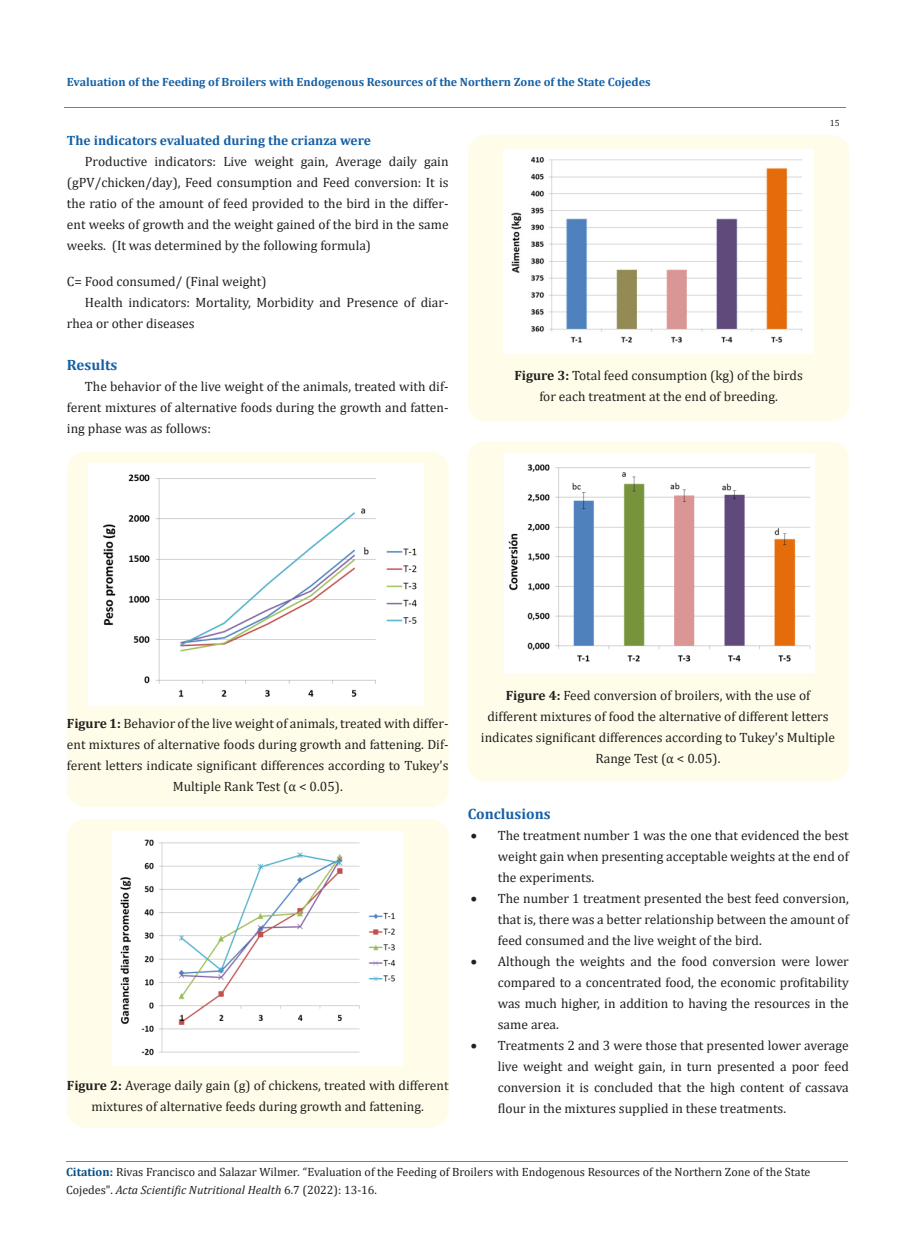
<style>
.page{position:relative;width:917px;height:1260px;background:#fff}
.page>*{position:absolute;margin:0;border:0;box-sizing:border-box;transform-origin:0 0}
.t1{font:700 15px "Cambria";color:#1560a6}
.List_Paragraph{font:13.5px/21px "Cambria";color:#231f20;text-align:justify}
.t2{font:700 13.5px "Cambria";color:#1560a6}
.t3{font:12px/18px "Cambria";color:#231f20}
.t4{font:700 12px "Cambria";color:#1560a6}
.t5{font:9px "Cambria";color:#231f20}
.s1{font-weight:700}
.s2{font-weight:700;color:#035089}
.s3{font-style:italic}
</style>
<div class="page">
<div style="left:67px;top:452px;width:381px;height:355px;background:#fffde9;border-radius:18px"></div>
<img style="left:88px;top:464px;width:335px;height:242px">
<div style="left:67px;top:819px;width:381px;height:309px;background:#fffde9;border-radius:18px"></div>
<img style="left:112px;top:832px;width:290px;height:234px">
<div style="left:468px;top:135px;width:381px;height:286px;background:#fffde9;border-radius:18px"></div>
<img style="left:504px;top:150px;width:309px;height:204px">
<div style="left:467px;top:441px;width:381px;height:340px;background:#fffde9;border-radius:18px"></div>
<img style="left:505px;top:454px;width:309px;height:219px">
<hr style="left:64px;top:108px;width:781px;height:1px;background:#e05d1a">
<hr style="left:66px;top:1161px;width:782px;height:1px;background:#e05d1a">
<p class="t4" style="left:67px;top:73px;width:585px">Evaluation of the Feeding of Broilers with Endogenous Resources of the Northern Zone of the State Cojedes</p>
<p class="t2" style="left:67px;top:131px;width:305px">The indicators evaluated during the crianza were</p>
<p class="List_Paragraph" style="left:67px;top:151px;width:383px;text-indent:18px">Productive indicators: Live weight gain, Average daily gain (gPV/chicken/day), Feed consumption and Feed conversion: It is the ratio of the amount of feed provided to the bird in the differ&shy;ent weeks of growth and the weight gained of the bird in the same weeks. (It was determined by the following formula)</p>
<p class="List_Paragraph" style="left:67px;top:271px;width:201px">C= Food consumed/ (Final weight)</p>
<p class="List_Paragraph" style="left:67px;top:292px;width:383px;text-indent:18px">Health indicators: Mortality, Morbidity and Presence of diar&shy;rhea or other diseases</p>
<p class="t1" style="left:67px;top:355px;width:52px">Results</p>
<p class="List_Paragraph" style="left:67px;top:376px;width:383px;text-indent:18px">The behavior of the live weight of the animals, treated with dif&shy;ferent mixtures of alternative foods during the growth and fatten&shy;ing phase was as follows:</p>
<p class="List_Paragraph" style="left:514px;top:365px;width:290px;text-align:center"><span class="s1">Figure 3:</span> Total feed consumption (kg) of the birds for each treatment at the end of breeding.</p>
<p class="t5" style="left:829px;top:118px;width:11px">15</p>
<p class="List_Paragraph" style="left:67px;top:712px;width:383px;text-align:center"><span class="s1">Figure 1:</span> Behavior of the live weight of animals, treated with differ&shy;ent mixtures of alternative foods during growth and fattening. Dif&shy;ferent letters indicate significant differences according to Tukey's Multiple Rank Test (α &lt; 0.05).</p>
<p class="List_Paragraph" style="left:67px;top:1075px;width:383px;text-align:center"><span class="s1">Figure 2:</span> Average daily gain (g) of chickens, treated with different mixtures of alternative feeds during growth and fattening.</p>
<p class="List_Paragraph" style="left:481px;top:685px;width:355px;text-align:center"><span class="s1">Figure 4:</span> Feed conversion of broilers, with the use of different mixtures of food the alternative of different letters indicates significant differences according to Tukey's Multiple Range Test (α &lt; 0.05).</p>
<p class="t1" style="left:468px;top:803px;width:84px">Conclusions</p>
<p class="List_Paragraph" style="left:498px;top:825px;width:352px;text-indent:-27px">• The treatment number 1 was the one that evidenced the best weight gain when presenting acceptable weights at the end of the experiments.</p>
<p class="List_Paragraph" style="left:498px;top:888px;width:352px;text-indent:-27px">• The number 1 treatment presented the best feed conversion, that is, there was a better relationship between the amount of feed consumed and the live weight of the bird.</p>
<p class="List_Paragraph" style="left:498px;top:951px;width:352px;text-indent:-27px">• Although the weights and the food conversion were lower compared to a concentrated food, the economic profitability was much higher, in addition to having the resources in the same area.</p>
<p class="List_Paragraph" style="left:498px;top:1035px;width:352px;text-indent:-27px">• Treatments 2 and 3 were those that presented lower average live weight and weight gain, in turn presented a poor feed conversion it is concluded that the high content of cassava flour in the mixtures supplied in these treatments.</p>
<p class="t3" style="left:66px;top:1163px;width:746px"><span class="s2">Citation:</span> Rivas Francisco and Salazar Wilmer<span class="s3">.</span> “Evaluation of the Feeding of Broilers with Endogenous Resources of the Northern Zone of the State<br>Cojedes". <span class="s3">Acta Scientific Nutritional Health</span> 6.7 (2022): 13-16.</p>
</div>
